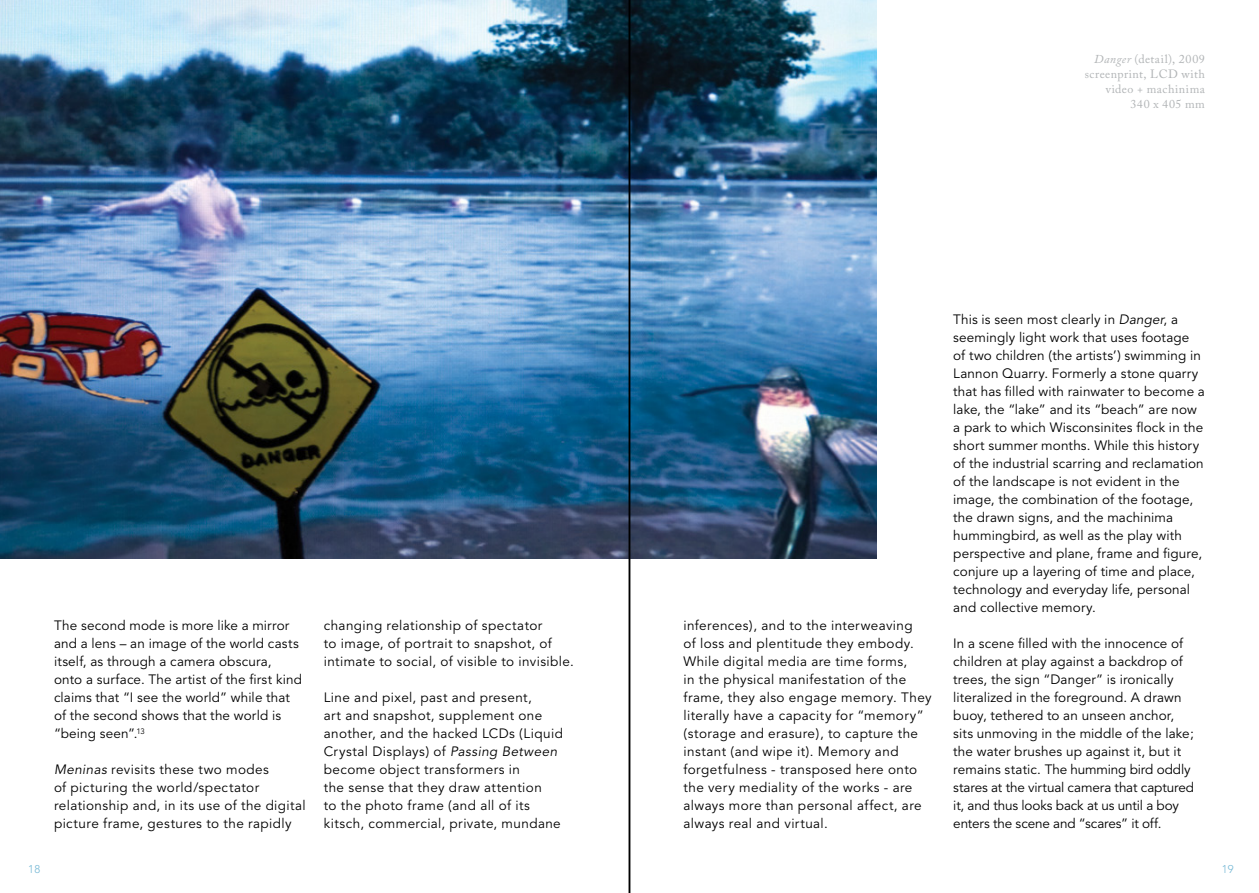
<style>
.page{position:relative;width:1259px;height:893px;background:#fff}
.page>*{position:absolute;margin:0;border:0;box-sizing:border-box;transform-origin:0 0}
.t1{font:13.5px/18px "Avenir";letter-spacing:.015em;color:#000}
.t2{font:12px/15px "Adobe Caslon Pro";letter-spacing:.045em;color:#b1b4b6;text-align:right}
.t3{font:300 11.25px "Avenir";color:#75b8d5}
.s1{font-style:italic}
</style>
<div class="page">
<img style="left:0;top:0;width:877px;height:558px">
<hr style="left:629px;top:0;width:1px;height:893px;background:#000">
<p class="t1" style="left:54px;top:617px;width:249px">The second mode is more like a mirror and a lens – an image of the world casts itself, as through a camera obscura, onto a surface. The artist of the first kind claims that “I see the world” while that of the second shows that the world is “being seen”.<sup>13</sup></p>
<p class="t1" style="left:54px;top:761px;width:253px"><span class="s1">Meninas</span> revisits these two modes<br>of picturing the world/spectator relationship and, in its use of the digital picture frame, gestures to the rapidly</p>
<p class="t1" style="left:324px;top:617px;width:252px">changing relationship of spectator<br>to image, of portrait to snapshot, of intimate to social, of visible to invisible.</p>
<p class="t1" style="left:324px;top:689px;width:241px">Line and pixel, past and present,<br>art and snapshot, supplement one another, and the hacked LCDs (Liquid Crystal Displays) of <span class="s1">Passing Between </span>become object transformers in<br>the sense that they draw attention<br>to the photo frame (and all of its kitsch, commercial, private, mundane</p>
<p class="t2" style="left:1084px;top:51px;width:122px"><span class="s1">Danger</span> (detail), 2009 screenprint, LCD with video + machinima<br>340 x 405 mm</p>
<p class="t1" style="left:683px;top:617px;width:250px">inferences), and to the interweaving<br>of loss and plentitude they embody.<br>While digital media are time forms,<br>in the physical manifestation of the frame, they also engage memory. They literally have a capacity for “memory” (storage and erasure), to capture the instant (and wipe it). Memory and forgetfulness - transposed here onto the very mediality of the works - are always more than personal affect, are always real and virtual.</p>
<p class="t1" style="left:953px;top:311px;width:253px">This is seen most clearly in <span class="s1">Danger</span>, a seemingly light work that uses footage<br>of two children (the artists’) swimming in Lannon Quarry. Formerly a stone quarry that has filled with rainwater to become a lake, the “lake” and its “beach” are now a park to which Wisconsinites flock in the short summer months. While this history of the industrial scarring and reclamation of the landscape is not evident in the image, the combination of the footage, the drawn signs, and the machinima hummingbird, as well as the play with perspective and plane, frame and figure, conjure up a layering of time and place, technology and everyday life, personal and collective memory.</p>
<p class="t1" style="left:953px;top:635px;width:242px">In a scene filled with the innocence of children at play against a backdrop of trees, the sign “Danger” is ironically literalized in the foreground. A drawn buoy, tethered to an unseen anchor, sits unmoving in the middle of the lake; the water brushes up against it, but it remains static. The humming bird oddly stares at the virtual camera that captured it, and thus looks back at us until a boy enters the scene and “scares” it off.</p>
<p class="t3" style="left:28px;top:863px;width:13px">18</p>
<p class="t3" style="left:1221px;top:863px;width:13px">19</p>
</div>
